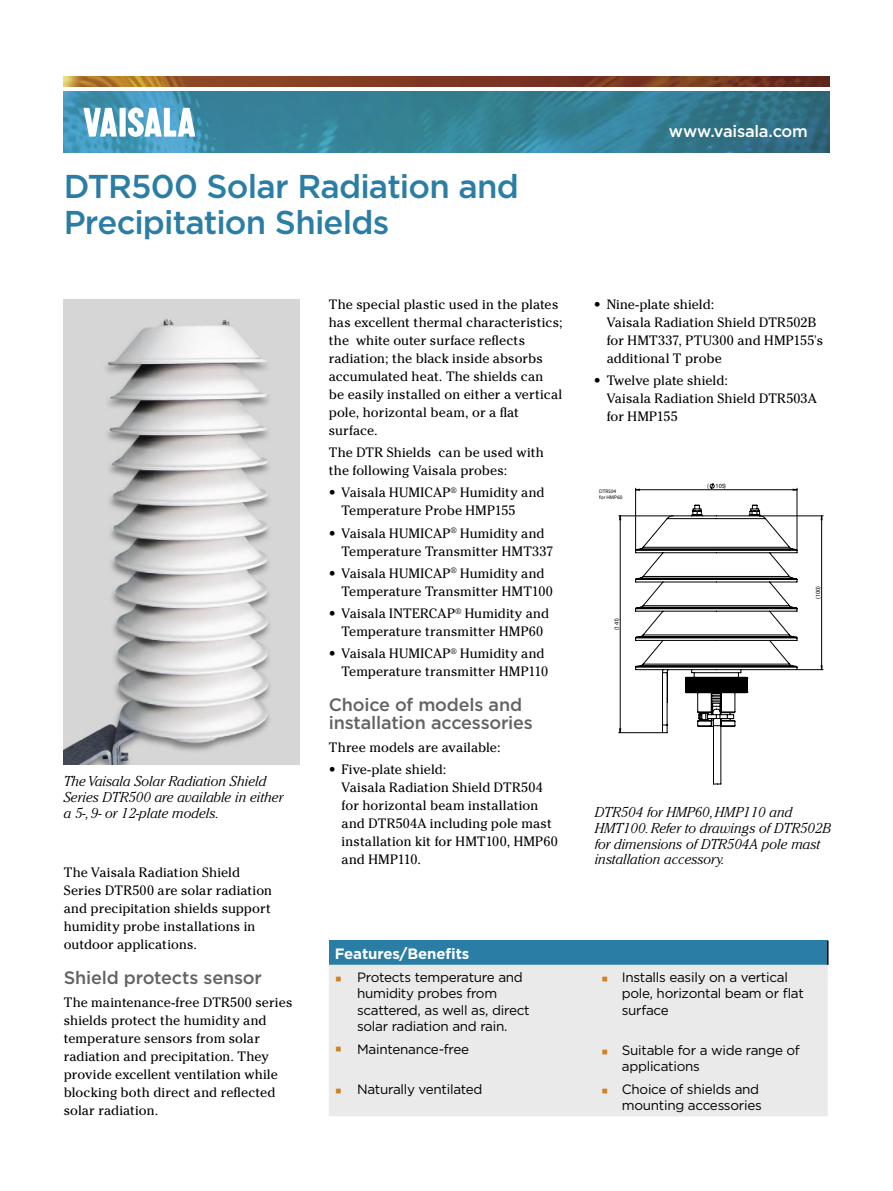
<style>
.page{position:relative;width:893px;height:1191px;background:#fff}
.page>*{position:absolute;margin:0;border:0;box-sizing:border-box;transform-origin:0 0}
.Datasheet_headline{font:500 33px/36px "Gotham";letter-spacing:-.025em;color:#2a7da5}
.t1{font:21px "Arial";color:#cc8323}
.Subheadline{font:500 18px/18px "Gotham";letter-spacing:-.01em;color:#636363}
.Box_headline{font:500 16.5px "Gotham";letter-spacing:-.015em;color:#fff}
.Box_headline-2{font:700 15px "Gotham";letter-spacing:-.01em;color:#fff}
.t2{font:italic 300 14.25px/15.8px "Cheltenham Std";color:#000}
.Bodytext{font:13.5px/18px "Cheltenham Std";letter-spacing:.005em;color:#000}
.Bodytext_hanging_wit{font:13.5px/18px "Cheltenham Std";letter-spacing:.005em;color:#000}
.Bullet_list{font:13.5px/16.5px "Gotham";letter-spacing:-.02em;color:#000}
.t3{font:6.3px "Arial Narrow";color:#000}
.t4{font:5.25px/5.4px "Arial Narrow";color:#000}
.t5{font:3px/3.9px "Century Gothic";color:#000}
</style>
<div class="page">
<img style="left:64px;top:91px;width:765px;height:62px">
<img style="left:64px;top:77px;width:765px;height:9px">
<svg style="left:83px;top:108px;width:34px;height:29px"></svg>
<div style="left:120px;top:108px;width:6px;height:29px;background:#fff"></div>
<svg style="left:128px;top:107px;width:67px;height:30px"></svg>
<img style="left:64px;top:299px;width:235px;height:465px">
<svg style="left:618px;top:487px;width:206px;height:298px"></svg>
<hr style="left:797px;top:488px;width:1px;height:61px;background:#000">
<hr style="left:635px;top:488px;width:1px;height:61px;background:#000">
<hr style="left:619px;top:732px;width:43px;height:1px;background:#000">
<hr style="left:619px;top:515px;width:53px;height:1px;background:#000">
<hr style="left:760px;top:515px;width:63px;height:1px;background:#000">
<svg style="left:635px;top:483px;width:162px;height:7px"></svg>
<svg style="left:620px;top:516px;width:202px;height:216px"></svg>
<svg style="left:635px;top:504px;width:162px;height:280px"></svg>
<div style="left:329px;top:940px;width:499px;height:24px;background:#2a7da5"></div>
<div style="left:329px;top:964px;width:499px;height:152px;background:#eaeaea"></div>
<svg style="left:827px;top:940px;width:1px;height:24px"></svg>
<p class="Datasheet_headline" style="left:64px;top:167px;width:457px">DTR500 Solar Radiation and<br>Precipitation Shields</p>
<p class="Box_headline" style="left:669px;top:120px;width:141px">www.vaisala.com</p>
<p class="t2" style="left:64px;top:773px;width:221px">The Vaisala Solar Radiation Shield<br>Series DTR500 are available in either a 5-, 9- or 12-plate models.</p>
<p class="Bodytext" style="left:64px;top:863px;width:210px">The Vaisala Radiation Shield<br>Series DTR500 are solar radiation and precipitation shields support humidity probe installations in outdoor applications.</p>
<p class="Subheadline" style="left:64px;top:968px;width:200px">Shield protects sensor</p>
<p class="Bodytext" style="left:64px;top:993px;width:230px">The maintenance-free DTR500 series shields protect the humidity and temperature sensors from solar radiation and precipitation. They provide excellent ventilation while blocking both direct and reflected solar radiation.</p>
<p class="Bodytext" style="left:329px;top:295px;width:235px">The special plastic used in the plates has excellent thermal characteristics; the white outer surface reflects radiation; the black inside absorbs accumulated heat. The shields can<br>be easily installed on either a vertical pole, horizontal beam, or a flat surface.</p>
<p class="Bodytext" style="left:329px;top:443px;width:217px">The DTR Shields can be used with the following Vaisala probes:</p>
<p class="Bodytext_hanging_wit" style="left:342px;top:484px;width:204px;text-indent:-13px">• Vaisala HUMICAP<sup>®</sup> Humidity and<br>Temperature Probe HMP155</p>
<p class="Bodytext_hanging_wit" style="left:342px;top:524px;width:213px;text-indent:-13px">• Vaisala HUMICAP<sup>®</sup> Humidity and<br>Temperature Transmitter HMT337</p>
<p class="Bodytext_hanging_wit" style="left:342px;top:564px;width:213px;text-indent:-13px">• Vaisala HUMICAP<sup>®</sup> Humidity and<br>Temperature Transmitter HMT100</p>
<p class="Bodytext_hanging_wit" style="left:329px;top:604px;width:222px;text-align:center">• Vaisala INTERCAP<sup>®</sup> Humidity and<br>Temperature transmitter HMP60</p>
<p class="Bodytext_hanging_wit" style="left:329px;top:645px;width:221px;text-align:right">• Vaisala HUMICAP<sup>®</sup> Humidity and<br>Temperature transmitter HMP110</p>
<p class="Subheadline" style="left:329px;top:696px;width:205px">Choice of models and installation accessories</p>
<p class="Bodytext" style="left:329px;top:738px;width:173px">Three models are available:</p>
<p class="Bodytext_hanging_wit" style="left:342px;top:760px;width:218px;text-indent:-13px">• Five-plate shield:<br>Vaisala Radiation Shield DTR504 for horizontal beam installation and DTR504A including pole mast installation kit for HMT100, HMP60 and HMP110.</p>
<p class="Bodytext_hanging_wit" style="left:607px;top:295px;width:218px;text-indent:-13px">• Nine-plate shield:<br>Vaisala Radiation Shield DTR502B for HMT337, PTU300 and HMP155's additional T probe</p>
<p class="Bodytext_hanging_wit" style="left:607px;top:371px;width:211px;text-indent:-13px">• Twelve plate shield:<br>Vaisala Radiation Shield DTR503A for HMP155</p>
<p class="t4" style="left:599px;top:489px;width:25px">DTR504 for HMP60</p>
<p class="t3" style="left:613px;top:630px;width:14px;rotate:-90deg">(141)</p>
<p class="t3" style="left:707px;top:482px;width:20px">( 105)</p>
<p class="t3" style="left:814px;top:598px;width:14px;rotate:-90deg">(100)</p>
<p class="t2" style="left:595px;top:804px;width:238px">DTR504 for HMP60, HMP110 and<br>HMT100. Refer to drawings of DTR502B for dimensions of DTR504A pole mast installation accessory.</p>
<p class="t3" style="left:616px;top:809px;width:31px">ISO 2768-m</p>
<p class="t5" style="left:674px;top:811px;width:10px">Design</p>
<p class="t5" style="left:675px;top:823px;width:12px">Supplier code</p>
<p class="t5" style="left:738px;top:833px;width:7px">Title</p>
<p class="t5" style="left:688px;top:841px;width:38px">DOCUMENT CREATION DATA</p>
<p class="t5" style="left:692px;top:845px;width:19px">YYYY-MM-DD</p>
<p class="t5" style="left:718px;top:845px;width:12px">INITIALS</p>
<p class="t5" style="left:674px;top:861px;width:11px">Review</p>
<p class="Box_headline-2" style="left:335px;top:943px;width:136px">Features/Benefits</p>
<p class="t1" style="left:335px;top:965px;width:9px">▪</p>
<p class="Bullet_list" style="left:357px;top:968px;width:174px">Protects temperature and humidity probes from scattered, as well as, direct solar radiation and rain.</p>
<p class="t1" style="left:601px;top:965px;width:9px">▪</p>
<p class="Bullet_list" style="left:622px;top:968px;width:184px">Installs easily on a vertical pole, horizontal beam or flat surface</p>
<p class="t1" style="left:335px;top:1034px;width:9px">▪</p>
<p class="Bullet_list" style="left:357px;top:1040px;width:114px">Maintenance-free</p>
<p class="t1" style="left:601px;top:1038px;width:9px">▪</p>
<p class="Bullet_list" style="left:622px;top:1041px;width:180px">Suitable for a wide range of applications</p>
<p class="t1" style="left:335px;top:1077px;width:9px">▪</p>
<p class="Bullet_list" style="left:357px;top:1080px;width:127px">Naturally ventilated</p>
<p class="t1" style="left:601px;top:1077px;width:9px">▪</p>
<p class="Bullet_list" style="left:622px;top:1080px;width:141px">Choice of shields and mounting accessories</p>
</div>
